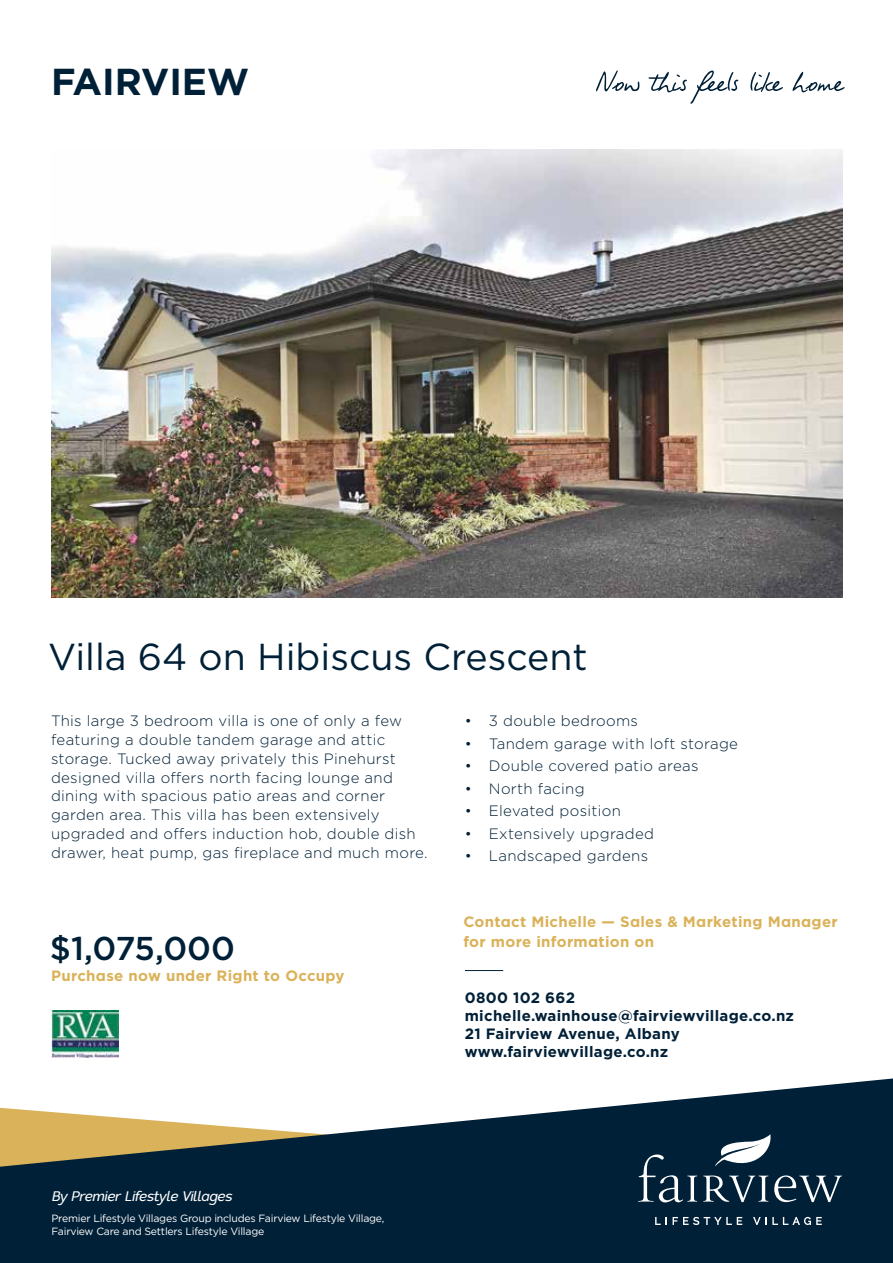
<style>
.page{position:relative;width:893px;height:1263px;background:#fff}
.page>*{position:absolute;margin:0;border:0;box-sizing:border-box;transform-origin:0 0}
.t1{font:37.5px "Gotham";color:#002037}
.t2{font:700 37.5px "Gotham";color:#002037}
.t3{font:500 33px "Gotham";letter-spacing:-.015em;color:#002037}
.t4{font:300 15px/18.8px "Gotham";letter-spacing:.02em;color:#002037}
.t5{font:700 15px/18px "Gotham";letter-spacing:.02em;color:#002037}
.t6{font:700 15px/19.5px "Gotham";letter-spacing:.02em;color:#dab259}
.t7{font:italic 13.5px "Redshift";letter-spacing:-.025em;color:#fff}
.t8{font:10.5px/13.5px "Gotham";letter-spacing:-.02em;color:#fff}
</style>
<div class="page">
<svg style="left:596px;top:70px;width:43px;height:22px"></svg>
<svg style="left:648px;top:70px;width:90px;height:34px"></svg>
<svg style="left:750px;top:72px;width:33px;height:20px"></svg>
<svg style="left:792px;top:71px;width:53px;height:22px"></svg>
<img style="left:51px;top:149px;width:791px;height:448px">
<img style="left:51px;top:1010px;width:67px;height:47px">
<hr style="left:465px;top:970px;width:38px;height:1px;background:#002037">
<svg style="left:0;top:1078px;width:893px;height:185px;fill:#002037"></svg>
<svg style="left:638px;top:1154px;width:59px;height:48px;background:#2e485b"></svg>
<svg style="left:703px;top:1134px;width:139px;height:68px;background:#2e485b"></svg>
<svg style="left:655px;top:1217px;width:12px;height:8px"></svg>
<svg style="left:673px;top:1217px;width:69px;height:8px"></svg>
<svg style="left:753px;top:1217px;width:69px;height:8px"></svg>
<h1 class="t2" style="left:51px;top:57px;width:200px">FAIRVIEW</h1>
<h1 class="t1" style="left:48px;top:633px;width:541px">Villa 64 on Hibiscus Crescent</h1>
<p class="t4" style="left:51px;top:711px;width:378px">This large 3 bedroom villa is one of only a few featuring a double tandem garage and attic storage. Tucked away privately this Pinehurst designed villa offers north facing lounge and dining with spacious patio areas and corner garden area. This villa has been extensively upgraded and offers induction hob, double dish drawer, heat pump, gas fireplace and much more.</p>
<h2 class="t3" style="left:50px;top:926px;width:187px">$1,075,000</h2>
<p class="t6" style="left:51px;top:966px;width:295px">Purchase now under Right to Occupy</p>
<p class="t4" style="left:465px;top:711px;width:175px">• 3 double bedrooms</p>
<p class="t4" style="left:465px;top:734px;width:275px">• Tandem garage with loft storage</p>
<p class="t4" style="left:465px;top:756px;width:235px">• Double covered patio areas</p>
<p class="t4" style="left:465px;top:779px;width:121px">• North facing</p>
<p class="t4" style="left:465px;top:801px;width:158px">• Elevated position</p>
<p class="t4" style="left:465px;top:824px;width:191px">• Extensively upgraded</p>
<p class="t4" style="left:465px;top:846px;width:185px">• Landscaped gardens</p>
<p class="t6" style="left:463px;top:912px;width:376px">Contact Michelle — Sales &amp; Marketing Manager for more information on</p>
<p class="t5" style="left:465px;top:988px;width:331px">0800 102 662 michelle.wainhouse@fairviewvillage.co.nz<br>21 Fairview Avenue, Albany www.fairviewvillage.co.nz</p>
<p class="t7" style="left:52px;top:1187px;width:182px">By Premier Lifestyle Villages</p>
<p class="t8" style="left:52px;top:1211px;width:334px">Premier Lifestyle Villages Group includes Fairview Lifestyle Village,<br>Fairview Care and Settlers Lifestyle Village</p>
</div>
